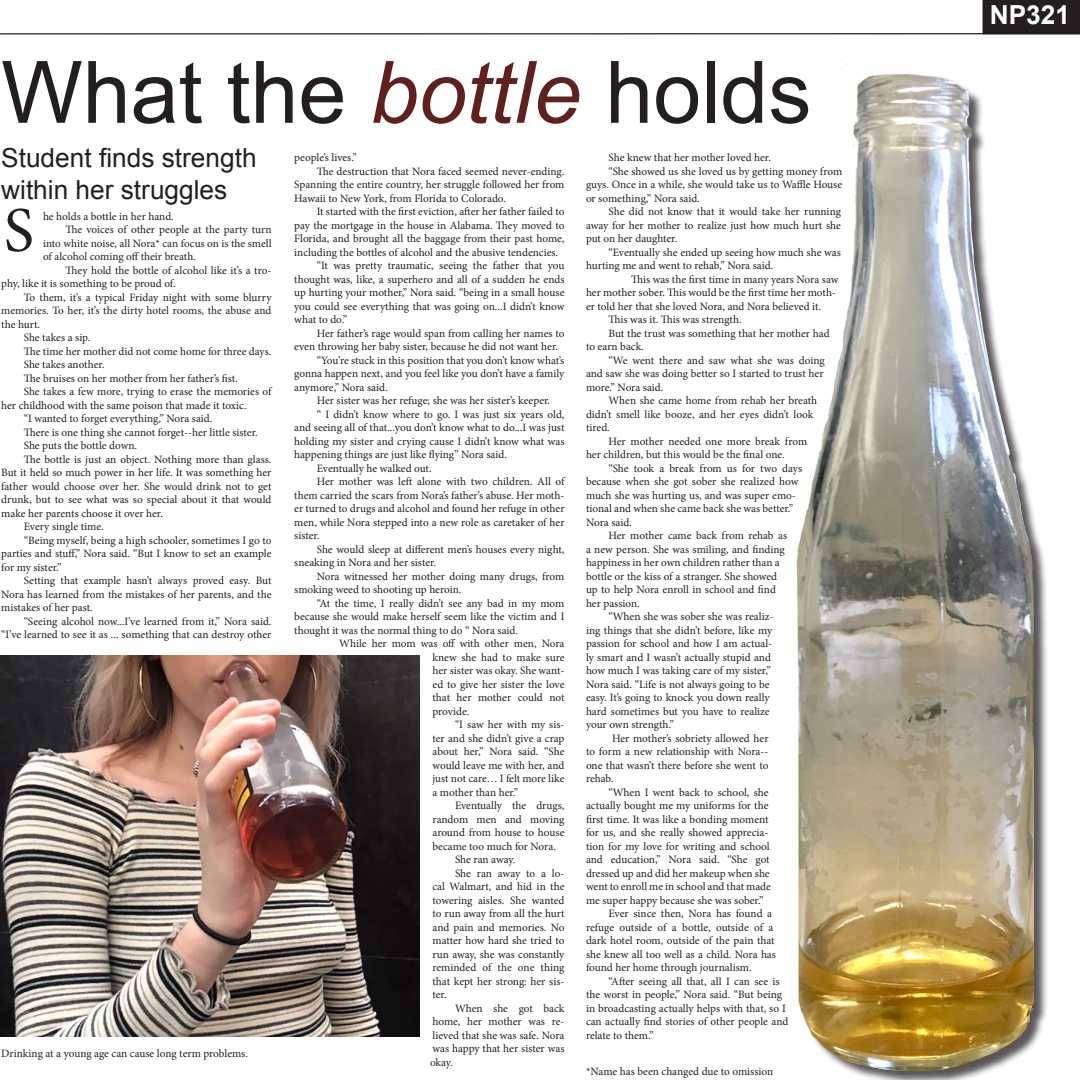
<style>
.page{position:relative;width:1080px;height:1080px;background:#fff}
.page>*{position:absolute;margin:0;border:0;box-sizing:border-box;transform-origin:0 0}
.t1{font:86.25px "Arial";color:#231f20}
.t2{font:63.75px "Minion Pro";color:#231f20}
.t3{font:26.25px/31.5px "Arial";color:#231f20}
.t4{font:700 26.25px "Arial";color:#fff}
.t5{font:11.25px/13.5px "Minion Pro";letter-spacing:-.005em;color:#231f20;text-align:justify}
.s1{font-style:italic;color:#5e211e}
</style>
<div class="page">
<img style="left:796px;top:0;width:284px;height:1080px">
<img style="left:0;top:655px;width:420px;height:381px">
<hr style="left:0;top:33px;width:1080px;height:2px;background:#231f20">
<p class="t1" style="left:1px;top:36px;width:812px">What the <span class="s1">bottle</span> holds</p>
<p class="t3" style="left:1px;top:142px;width:257px">Student finds strength within her struggles</p>
<p class="t5" style="left:43px;top:209px;width:132px">he holds a bottle in her hand.</p>
<p class="t5" style="left:43px;top:223px;width:230px;text-indent:22px">The voices of other people at the party turn into white noise, all Nora* can focus on is the smell of alcohol coming off their breath.</p>
<p class="t5" style="left:1px;top:263px;width:272px;text-indent:64px">They hold the bottle of alcohol like it’s a tro&shy;phy, like it is something to be proud of.</p>
<p class="t5" style="left:1px;top:290px;width:272px;text-indent:22px">To them, it’s a typical Friday night with some blurry memories. To her, it’s the dirty hotel rooms, the abuse and the hurt.</p>
<p class="t5" style="left:24px;top:331px;width:68px">She takes a sip.</p>
<p class="t5" style="left:24px;top:344px;width:249px">The time her mother did not come home for three days.</p>
<p class="t5" style="left:24px;top:358px;width:82px">She takes another.</p>
<p class="t5" style="left:24px;top:371px;width:216px">The bruises on her mother from her father’s fist.</p>
<p class="t5" style="left:1px;top:385px;width:272px;text-indent:22px">She takes a few more, trying to erase the memories of her childhood with the same poison that made it toxic.</p>
<p class="t5" style="left:24px;top:412px;width:190px">“I wanted to forget everything,” Nora said.</p>
<p class="t5" style="left:24px;top:425px;width:235px">There is one thing she cannot forget--her little sister.</p>
<p class="t5" style="left:24px;top:439px;width:115px">She puts the bottle down.</p>
<p class="t5" style="left:1px;top:452px;width:272px;text-indent:22px">The bottle is just an object. Nothing more than glass.<br>But it held so much power in her life. It was something her father would choose over her. She would drink not to get drunk, but to see what was so special about it that would make her parents choose it over her.</p>
<p class="t5" style="left:24px;top:520px;width:81px">Every single time.</p>
<p class="t5" style="left:1px;top:533px;width:272px;text-indent:22px">“Being myself, being a high schooler, sometimes I go to parties and stuff,” Nora said. “But I know to set an example for my sister.”</p>
<p class="t5" style="left:1px;top:574px;width:272px;text-indent:22px">Setting that example hasn’t always proved easy. But Nora has learned from the mistakes of her parents, and the mistakes of her past.</p>
<p class="t5" style="left:1px;top:614px;width:272px;text-align:right">“Seeing alcohol now...I’ve learned from it,” Nora said. “I’ve learned to see it as ... something that can destroy other</p>
<p class="t5" style="left:294px;top:151px;width:64px">people’s lives.”</p>
<p class="t5" style="left:294px;top:164px;width:272px;text-indent:22px">The destruction that Nora faced seemed never-ending.<br>Spanning the entire country, her struggle followed her from Hawaii to New York, from Florida to Colorado.</p>
<p class="t5" style="left:294px;top:205px;width:272px;text-indent:22px">It started with the first eviction, after her father failed to pay the mortgage in the house in Alabama. They moved to Florida, and brought all the baggage from their past home, including the bottles of alcohol and the abusive tendencies.</p>
<p class="t5" style="left:294px;top:259px;width:272px;text-indent:22px">“It was pretty traumatic, seeing the father that you thought was, like, a superhero and all of a sudden he ends up hurting your mother,” Nora said. “being in a small house you could see everything that was going on...I didn’t know what to do.”</p>
<p class="t5" style="left:294px;top:326px;width:272px;text-indent:22px">Her father’s rage would span from calling her names to even throwing her baby sister, because he did not want her.</p>
<p class="t5" style="left:294px;top:353px;width:272px;text-indent:22px">“You’re stuck in this position that you don’t know what’s gonna happen next, and you feel like you don’t have a family anymore,” Nora said.</p>
<p class="t5" style="left:317px;top:394px;width:235px">Her sister was her refuge; she was her sister’s keeper.</p>
<p class="t5" style="left:294px;top:407px;width:272px;text-indent:22px">“ I didn’t know where to go. I was just six years old, and seeing all of that...you don’t know what to do...I was just holding my sister and crying cause I didn’t know what was happening things are just like flying” Nora said.</p>
<p class="t5" style="left:317px;top:461px;width:116px">Eventually he walked out.</p>
<p class="t5" style="left:294px;top:475px;width:272px;text-indent:22px">Her mother was left alone with two children. All of them carried the scars from Nora’s father’s abuse. Her moth&shy;er turned to drugs and alcohol and found her refuge in other men, while Nora stepped into a new role as caretaker of her sister.</p>
<p class="t5" style="left:294px;top:542px;width:272px;text-indent:22px">She would sleep at different men’s houses every night, sneaking in Nora and her sister.</p>
<p class="t5" style="left:294px;top:569px;width:272px;text-indent:22px">Nora witnessed her mother doing many drugs, from smoking weed to shooting up heroin.</p>
<p class="t5" style="left:294px;top:596px;width:272px;text-indent:22px">“At the time, I really didn’t see any bad in my mom because she would make herself seem like the victim and I thought it was the normal thing to do “ Nora said.</p>
<p class="t5" style="left:432px;top:637px;width:134px;text-indent:-93px">While her mom was off with other men, Nora knew she had to make sure her sister was okay. She want&shy;ed to give her sister the love that her mother could not provide.</p>
<p class="t5" style="left:432px;top:718px;width:134px;text-indent:22px">“I saw her with my sis&shy;ter and she didn’t give a crap about her,” Nora said. “She would leave me with her, and just not care… I felt more like a mother than her.”</p>
<p class="t5" style="left:432px;top:799px;width:133px;text-indent:22px">Eventually the drugs, random men and moving around from house to house became too much for Nora.</p>
<p class="t5" style="left:455px;top:853px;width:62px">She ran away.</p>
<p class="t5" style="left:432px;top:866px;width:134px;text-indent:22px">She ran away to a lo&shy;cal Walmart, and hid in the towering aisles. She wanted to run away from all the hurt and pain and memories. No matter how hard she tried to run away, she was constantly reminded of the one thing that kept her strong: her sis&shy;ter.</p>
<p class="t5" style="left:430px;top:1001px;width:136px;text-indent:25px">When she got back home, her mother was re&shy;lieved that she was safe. Nora was happy that her sister was okay.</p>
<p class="t5" style="left:608px;top:151px;width:164px">She knew that her mother loved her.</p>
<p class="t5" style="left:586px;top:164px;width:258px;text-indent:22px">“She showed us she loved us by getting money from guys. Once in a while, she would take us to Waffle House or something,” Nora said.</p>
<p class="t5" style="left:586px;top:205px;width:257px;text-indent:22px">She did not know that it would take her running away for her mother to realize just how much hurt she put on her daughter.</p>
<p class="t5" style="left:586px;top:245px;width:257px;text-indent:22px">“Eventually she ended up seeing how much she was hurting me and went to rehab,” Nora said.</p>
<p class="t5" style="left:586px;top:272px;width:254px;text-align:left;text-indent:45px">This was the first time in many years Nora saw her mother sober. This would be the first time her moth&shy;er told her that she loved Nora, and Nora believed it.</p>
<p class="t5" style="left:608px;top:313px;width:135px">This was it. This was strength.</p>
<p class="t5" style="left:586px;top:326px;width:245px;text-indent:22px">But the trust was something that her mother had to earn back.</p>
<p class="t5" style="left:586px;top:353px;width:240px;text-indent:22px">“We went there and saw what she was doing and saw she was doing better so I started to trust her more.” Nora said.</p>
<p class="t5" style="left:586px;top:394px;width:233px;text-align:left;text-indent:22px">When she came home from rehab her breath didn’t smell like booze, and her eyes didn’t look tired.</p>
<p class="t5" style="left:586px;top:434px;width:223px;text-indent:22px">Her mother needed one more break from her children, but this would be the final one.</p>
<p class="t5" style="left:586px;top:461px;width:218px;text-align:left;text-indent:22px">“She took a break from us for two days because when she got sober she realized how much she was hurting us, and was super emo&shy;tional and when she came back she was better.” Nora said.</p>
<p class="t5" style="left:586px;top:529px;width:203px;text-align:left;text-indent:22px">Her mother came back from rehab as a new person. She was smiling, and finding happiness in her own children rather than a bottle or the kiss of a stranger. She showed up to help Nora enroll in school and find her passion.</p>
<p class="t5" style="left:586px;top:610px;width:189px;text-align:left;text-indent:22px">“When she was sober she was realiz&shy;ing things that she didn’t before, like my passion for school and how I am actual&shy;ly smart and I wasn’t actually stupid and how much I was taking care of my sister,” Nora said. “Life is not always going to be easy. It’s going to knock you down really hard sometimes but you have to realize your own strength.”</p>
<p class="t5" style="left:586px;top:731px;width:184px;text-indent:26px">Her mother’s sobriety allowed her to form a new relationship with Nora-- one that wasn’t there before she went to rehab.</p>
<p class="t5" style="left:586px;top:785px;width:187px;text-align:left;text-indent:22px">“When I went back to school, she actually bought me my uniforms for the first time. It was like a bonding moment for us, and she really showed apprecia&shy;tion for my love for writing and school and education,” Nora said. “She got dressed up and did her makeup when she went to enroll me in school and that made me super happy because she was sober.”</p>
<p class="t5" style="left:586px;top:907px;width:192px;text-align:left;text-indent:22px">Ever since then, Nora has found a refuge outside of a bottle, outside of a dark hotel room, outside of the pain that she knew all too well as a child. Nora has found her home through journalism.</p>
<p class="t5" style="left:586px;top:974px;width:204px;text-align:left;text-indent:22px">“After seeing all that, all I can see is the worst in people,” Nora said. “But being in broadcasting actually helps with that, so I can actually find stories of other people and relate to them.”</p>
<p class="t2" style="left:4px;top:188px;width:32px">S</p>
<p class="t5" style="left:1px;top:1047px;width:248px">Drinking at a young age can cause long term problems.</p>
<p class="t5" style="left:586px;top:1064px;width:189px">*Name has been changed due to omission</p>
<p class="t4" style="left:990px;top:-2px;width:82px">NP321</p>
</div>
